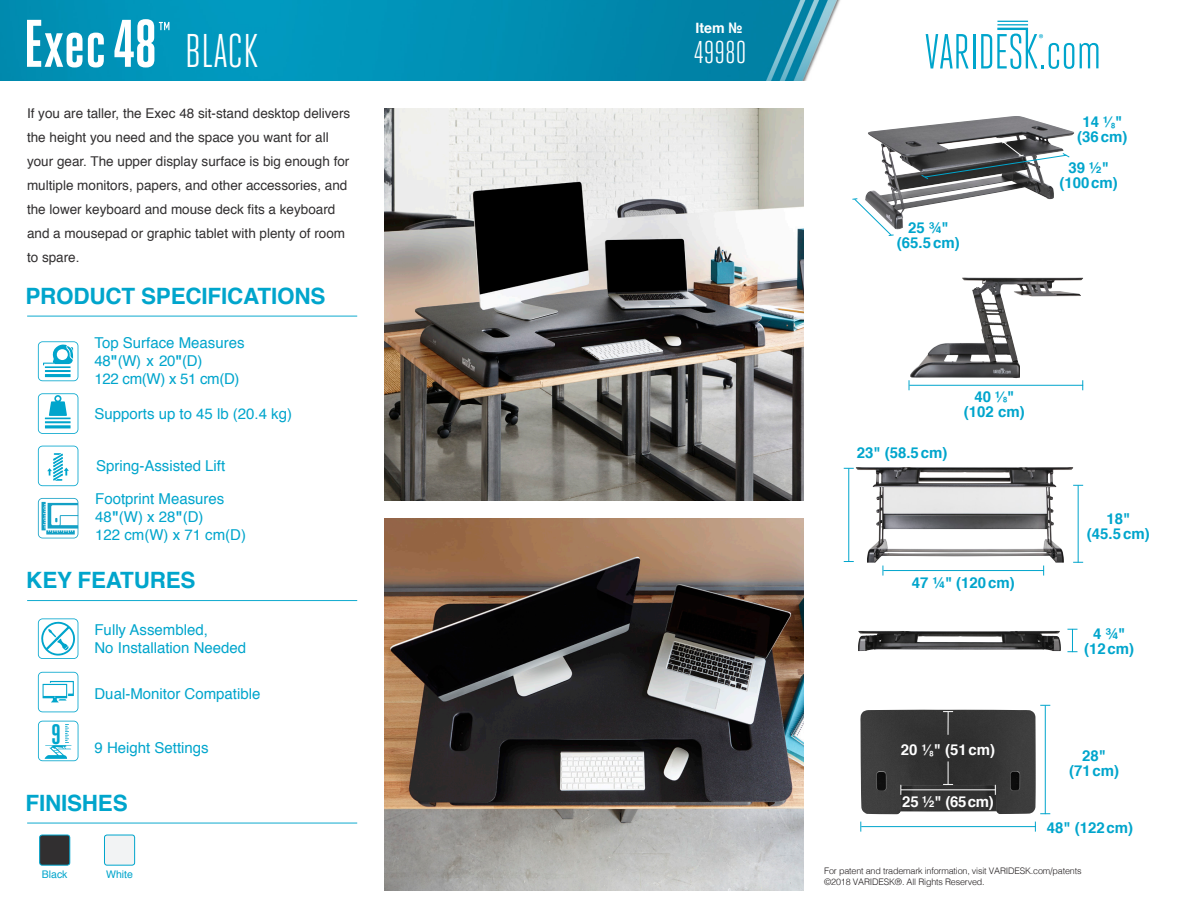
<style>
.page{position:relative;width:1188px;height:918px;background:#fff}
.page>*{position:absolute;margin:0;border:0;box-sizing:border-box;transform-origin:0 0}
.t1{font:47.25px "Heroic Condensed";color:#fff}
.t2{font:31.5px "Heroic Condensed";color:#fff}
.t3{font:700 28.2px "Heroic Condensed";color:#00a5cc}
.Subhead{font:700 22.5px "Helvetica";letter-spacing:-.01em;color:#00a5cc}
.Icon_Description{font:15px/18px "Helvetica";color:#00a5cc}
.t4{font:700 15px "Helvetica";color:#00a5cc}
.t5{font:700 15px "Helvetica";color:#fff}
.t6{font:700 14.25px "Helvetica";color:#fff}
.Body_Copy{font:13.5px/24px "Helvetica";color:#312f30}
.SKU_COLOR{font:10.5px "Helvetica";color:#00a5cc}
.t7{font:300 9px/10.8px "Helvetica";letter-spacing:-.02em;color:#231f20}
.s1{font-weight:700}
</style>
<div class="page">
<img style="left:0;top:0;width:841px;height:81px">
<svg style="left:926px;top:34px;width:43px;height:34px"></svg>
<hr style="left:973px;top:34px;width:2px;height:34px;background:#00a5cc">
<svg style="left:981px;top:21px;width:93px;height:48px"></svg>
<svg style="left:1080px;top:43px;width:18px;height:25px"></svg>
<img style="left:865px;top:116px;width:209px;height:113px">
<svg style="left:852px;top:198px;width:42px;height:38px"></svg>
<img style="left:910px;top:278px;width:173px;height:100px">
<hr style="left:909px;top:385px;width:174px;height:1px;background:#00a5cc">
<svg style="left:921px;top:141px;width:149px;height:39px"></svg>
<img style="left:856px;top:467px;width:208px;height:96px">
<hr style="left:883px;top:570px;width:161px;height:1px;background:#00a5cc">
<hr style="left:848px;top:468px;width:1px;height:94px;background:#00a5cc">
<hr style="left:1078px;top:485px;width:1px;height:78px;background:#00a5cc">
<img style="left:858px;top:631px;width:203px;height:20px">
<svg style="left:1067px;top:629px;width:10px;height:23px"></svg>
<img style="left:860px;top:710px;width:176px;height:104px">
<hr style="left:861px;top:826px;width:175px;height:1px;background:#00a5cc">
<hr style="left:901px;top:789px;width:95px;height:1px;background:#fff">
<svg style="left:943px;top:711px;width:10px;height:24px"></svg>
<svg style="left:943px;top:761px;width:10px;height:24px"></svg>
<hr style="left:1045px;top:705px;width:1px;height:109px;background:#00a5cc">
<img style="left:384px;top:519px;width:420px;height:372px">
<img style="left:384px;top:108px;width:420px;height:392px">
<hr style="left:27px;top:823px;width:330px;height:1px;background:#00a5cc">
<hr style="left:27px;top:600px;width:330px;height:1px;background:#00a5cc">
<svg style="left:38px;top:618px;width:40px;height:41px"></svg>
<svg style="left:38px;top:672px;width:40px;height:40px"></svg>
<div style="left:40px;top:835px;width:30px;height:30px;background:#312f30;border-radius:3px"></div>
<div style="left:39px;top:835px;width:31px;height:30px;border:1px solid #00a5cc;border-radius:3px"></div>
<div style="left:104px;top:835px;width:31px;height:30px;background:#f2f3f4;border-radius:3px"></div>
<div style="left:104px;top:835px;width:31px;height:30px;border:1px solid #00a5cc;border-radius:3px"></div>
<hr style="left:27px;top:316px;width:330px;height:1px;background:#00a5cc">
<svg style="left:38px;top:446px;width:40px;height:40px"></svg>
<svg style="left:38px;top:393px;width:40px;height:41px"></svg>
<svg style="left:38px;top:341px;width:40px;height:40px"></svg>
<svg style="left:38px;top:498px;width:40px;height:40px"></svg>
<svg style="left:38px;top:721px;width:40px;height:40px"></svg>
<svg style="left:27px;top:20px;width:77px;height:48px"></svg>
<svg style="left:114px;top:19px;width:55px;height:49px"></svg>
<p class="t1" style="left:185px;top:25px;width:75px">BLACK</p>
<p class="Body_Copy" style="left:27px;top:102px;width:325px">If you are taller, the Exec 48 sit-stand desktop delivers the height you need and the space you want for all your gear. The upper display surface is big enough for multiple monitors, papers, and other accessories, and the lower keyboard and mouse deck fits a keyboard and a mousepad or graphic tablet with plenty of room to spare.</p>
<p class="Subhead" style="left:26px;top:278px;width:301px">PRODUCT SPECIFICATIONS</p>
<p class="Icon_Description" style="left:94px;top:335px;width:152px">Top Surface Measures<br>48<span class="s1">"</span>(W) x 20<span class="s1">"</span>(D)</p>
<p class="Icon_Description" style="left:94px;top:371px;width:147px">122 cm(W) x 51 cm(D)</p>
<p class="Icon_Description" style="left:94px;top:405px;width:199px">Supports up to 45 lb (20.4 kg)</p>
<p class="Icon_Description" style="left:96px;top:457px;width:131px">Spring-Assisted Lift</p>
<p class="Icon_Description" style="left:95px;top:491px;width:131px">Footprint Measures</p>
<p class="Icon_Description" style="left:95px;top:509px;width:110px">48<span class="s1">"</span>(W) x 28<span class="s1">"</span>(D)</p>
<p class="Icon_Description" style="left:95px;top:527px;width:152px">122 cm(W) x 71 cm(D)</p>
<p class="Subhead" style="left:26px;top:562px;width:171px">KEY FEATURES</p>
<h3 class="t3" style="left:51px;top:718px;width:11px">9</h3>
<p class="Icon_Description" style="left:94px;top:622px;width:153px">Fully Assembled,<br>No Installation Needed</p>
<p class="Icon_Description" style="left:94px;top:685px;width:167px">Dual-Monitor Compatible</p>
<p class="Icon_Description" style="left:94px;top:739px;width:116px">9 Height Settings</p>
<p class="Subhead" style="left:26px;top:785px;width:104px">FINISHES</p>
<p class="SKU_COLOR" style="left:42px;top:866px;width:27px">Black</p>
<p class="SKU_COLOR" style="left:106px;top:866px;width:28px">White</p>
<p class="t6" style="left:695px;top:17px;width:49px">Item №</p>
<p class="t2" style="left:694px;top:35px;width:54px">49980</p>
<p class="t4" style="left:908px;top:215px;width:42px">25 ¾"</p>
<p class="t4" style="left:897px;top:230px;width:64px">(65.5cm)</p>
<p class="t4" style="left:1082px;top:110px;width:41px">14 ⅟₈"</p>
<p class="t4" style="left:1077px;top:125px;width:52px">(36cm)</p>
<p class="t4" style="left:1068px;top:156px;width:42px">39 ½"</p>
<p class="t4" style="left:1059px;top:171px;width:60px">(100cm)</p>
<p class="t4" style="left:857px;top:440px;width:92px">23" (58.5cm)</p>
<p class="t4" style="left:974px;top:384px;width:41px">40 ⅟₈"</p>
<p class="t4" style="left:964px;top:399px;width:62px">(102 cm)</p>
<p class="t4" style="left:912px;top:570px;width:105px">47 ¼" (120cm)</p>
<p class="t4" style="left:1106px;top:506px;width:25px">18"</p>
<p class="t4" style="left:1087px;top:521px;width:64px">(45.5cm)</p>
<p class="t4" style="left:1093px;top:621px;width:34px">4 ¾"</p>
<p class="t4" style="left:1084px;top:636px;width:52px">(12cm)</p>
<p class="t5" style="left:901px;top:738px;width:96px">20 ⅟₈" (51cm)</p>
<p class="t5" style="left:902px;top:789px;width:93px">25 ½" (65cm)</p>
<p class="t4" style="left:1082px;top:743px;width:25px">28"</p>
<p class="t4" style="left:1069px;top:758px;width:52px">(71cm)</p>
<p class="t4" style="left:1047px;top:815px;width:88px">48" (122cm)</p>
<p class="t7" style="left:824px;top:865px;width:259px">For patent and trademark information, visit VARIDESK.com/patents ©2018 VARIDESK®. All Rights Reserved.</p>
</div>
